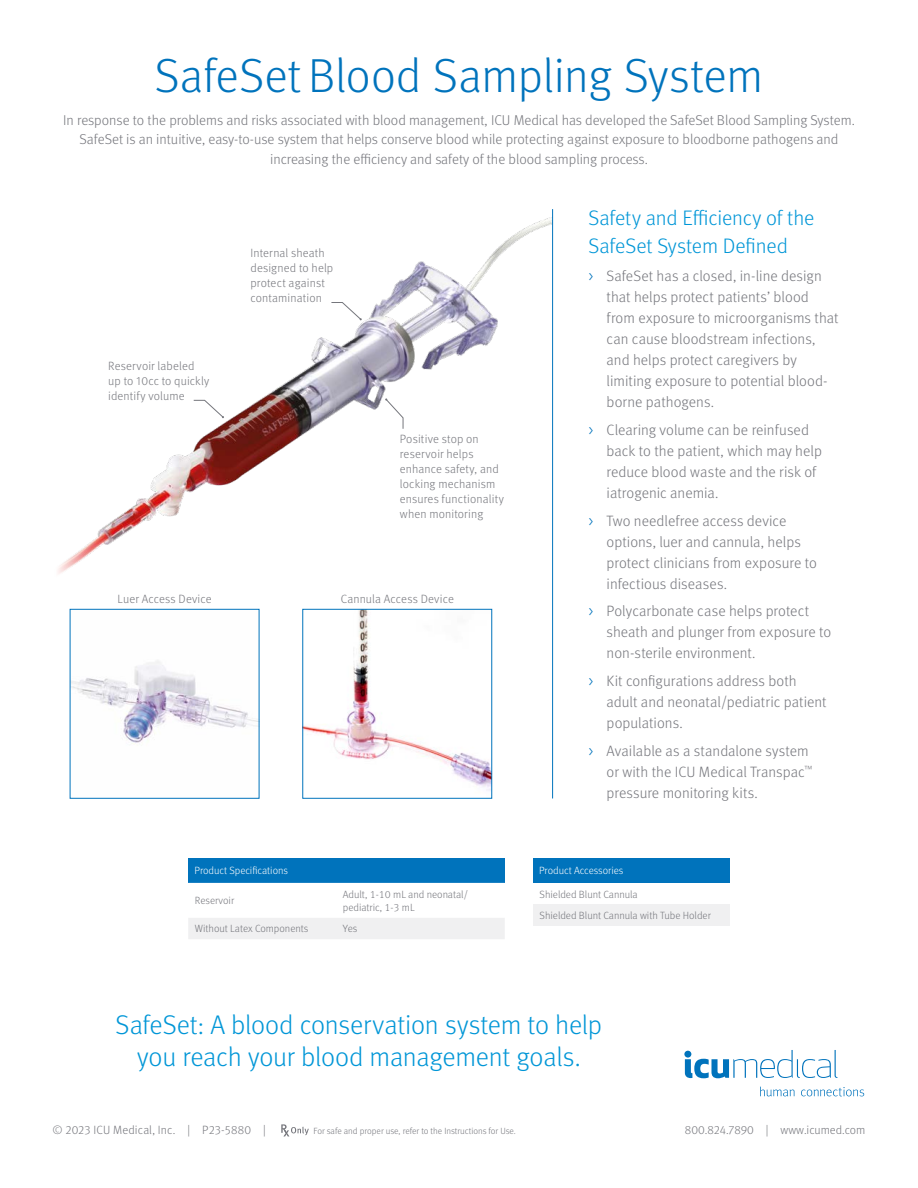
<style>
.page{position:relative;width:918px;height:1188px;background:#fff}
.page>*{position:absolute;margin:0;border:0;box-sizing:border-box;transform-origin:0 0}
.t1{font:300 47.7px "Meta OT";letter-spacing:-.005em;color:#0073bc}
.Quote_callout_large{font:300 27px "Meta OT";letter-spacing:-.01em;color:#0096d7}
.Subhead_10pt_13pt{font:300 21px "Meta OT";letter-spacing:-.005em;color:#0096d7}
.Bullet{font:300 15px/21px "Meta OT";color:#75767c}
.Body_copy_9_5pt_13pt{font:300 14.25px/19.5px "Meta OT";color:#75767c;text-align:center}
.Call_Out{font:300 12px/15px "Meta OT";letter-spacing:.01em;color:#75767c}
.Table_text{font:300 10.5px/13.5px "Meta Pro";color:#75767c}
.Table_group{font:300 10.5px "Meta Pro";color:#fff}
.t2{font:300 9px "Meta OT";color:#75767c}
.s1{color:#0073bc}
</style>
<div class="page">
<img style="left:58px;top:217px;width:494px;height:474px">
<hr style="left:552px;top:209px;width:1px;height:589px;background:#0073bc">
<svg style="left:685px;top:1050px;width:152px;height:28px"></svg>
<div style="left:684px;top:1051px;width:7px;height:7px;background:#0073bc;border-radius:50%"></div>
<svg style="left:760px;top:1087px;width:34px;height:9px"></svg>
<svg style="left:801px;top:1087px;width:63px;height:9px"></svg>
<svg style="left:281px;top:1124px;width:28px;height:12px"></svg>
<img style="left:72px;top:611px;width:185px;height:133px">
<img style="left:305px;top:611px;width:185px;height:180px">
<svg style="left:385px;top:398px;width:19px;height:31px"></svg>
<svg style="left:331px;top:302px;width:31px;height:18px"></svg>
<svg style="left:193px;top:400px;width:31px;height:18px"></svg>
<div style="left:188px;top:858px;width:317px;height:25px;background:#0073bc"></div>
<div style="left:188px;top:918px;width:317px;height:21px;background:#f0f0f1"></div>
<div style="left:533px;top:858px;width:197px;height:25px;background:#0073bc"></div>
<div style="left:533px;top:904px;width:197px;height:22px;background:#f0f0f1"></div>
<p class="t1" style="left:155px;top:48px;width:610px">SafeSet Blood Sampling System</p>
<p class="Body_copy_9_5pt_13pt" style="left:63px;top:110px;width:793px">In response to the problems and risks associated with blood management, ICU Medical has developed the SafeSet Blood Sampling System.<br>SafeSet is an intuitive, easy-to-use system that helps conserve blood while protecting against exposure to bloodborne pathogens and increasing the efficiency and safety of the blood sampling process.</p>
<p class="Call_Out" style="left:108px;top:359px;width:103px">Reservoir labeled up to 10cc to quickly identify volume</p>
<p class="Call_Out" style="left:250px;top:245px;width:84px">Internal sheath designed to help protect against contamination</p>
<p class="Call_Out" style="left:400px;top:431px;width:106px">Positive stop on reservoir helps enhance safety, and locking mechanism ensures functionality when monitoring</p>
<p class="Call_Out" style="left:118px;top:591px;width:96px">Luer Access Device</p>
<p class="Call_Out" style="left:341px;top:591px;width:115px">Cannula Access Device</p>
<p class="Table_group" style="left:195px;top:863px;width:95px">Product Specifications</p>
<p class="Table_text" style="left:195px;top:893px;width:41px">Reservoir</p>
<p class="Table_text" style="left:343px;top:887px;width:127px">Adult, 1-10 mL and neonatal/ pediatric, 1-3 mL</p>
<p class="Table_text" style="left:195px;top:922px;width:115px">Without Latex Components</p>
<p class="Table_text" style="left:343px;top:922px;width:16px">Yes</p>
<p class="Subhead_10pt_13pt" style="left:589px;top:205px;width:227px">Safety and Efficiency of the</p>
<p class="Subhead_10pt_13pt" style="left:589px;top:234px;width:201px">SafeSet System Defined</p>
<p class="Bullet" style="left:607px;top:266px;width:233px;text-indent:-18px"><span class="s1">&gt;</span> SafeSet has a closed, in-line design that helps protect patients’ blood from exposure to microorganisms that can cause bloodstream infections, and helps protect caregivers by limiting exposure to potential blood&shy;borne pathogens.</p>
<p class="Bullet" style="left:607px;top:420px;width:217px;text-indent:-18px"><span class="s1">&gt;</span> Clearing volume can be reinfused back to the patient, which may help reduce blood waste and the risk of iatrogenic anemia.</p>
<p class="Bullet" style="left:607px;top:510px;width:212px;text-indent:-18px"><span class="s1">&gt;</span> Two needlefree access device options, luer and cannula, helps protect clinicians from exposure to infectious diseases.</p>
<p class="Bullet" style="left:607px;top:601px;width:226px;text-indent:-18px"><span class="s1">&gt;</span> Polycarbonate case helps protect sheath and plunger from exposure to non-sterile environment.</p>
<p class="Bullet" style="left:607px;top:671px;width:221px;text-indent:-18px"><span class="s1">&gt;</span> Kit configurations address both adult and neonatal/pediatric patient populations.</p>
<p class="Bullet" style="left:607px;top:741px;width:207px;text-indent:-18px"><span class="s1">&gt;</span> Available as a standalone system or with the ICU Medical Transpac<sup>™ </sup>pressure monitoring kits.</p>
<p class="Table_group" style="left:539px;top:863px;width:86px">Product Accessories</p>
<p class="Table_text" style="left:540px;top:887px;width:100px">Shielded Blunt Cannula</p>
<p class="Table_text" style="left:540px;top:908px;width:173px">Shielded Blunt Cannula with Tube Holder</p>
<p class="Quote_callout_large" style="left:116px;top:1009px;width:488px">SafeSet: A blood conservation system to help</p>
<p class="Quote_callout_large" style="left:137px;top:1040px;width:445px">you reach your blood management goals.</p>
<p class="Call_Out" style="left:52px;top:1122px;width:215px">© 2023 ICU Medical, Inc. | P23-5880 |</p>
<p class="t2" style="left:314px;top:1125px;width:204px">For safe and proper use, refer to the Instructions for Use.</p>
<p class="Call_Out" style="left:685px;top:1123px;width:182px">800.824.7890 | www.icumed.com</p>
</div>
